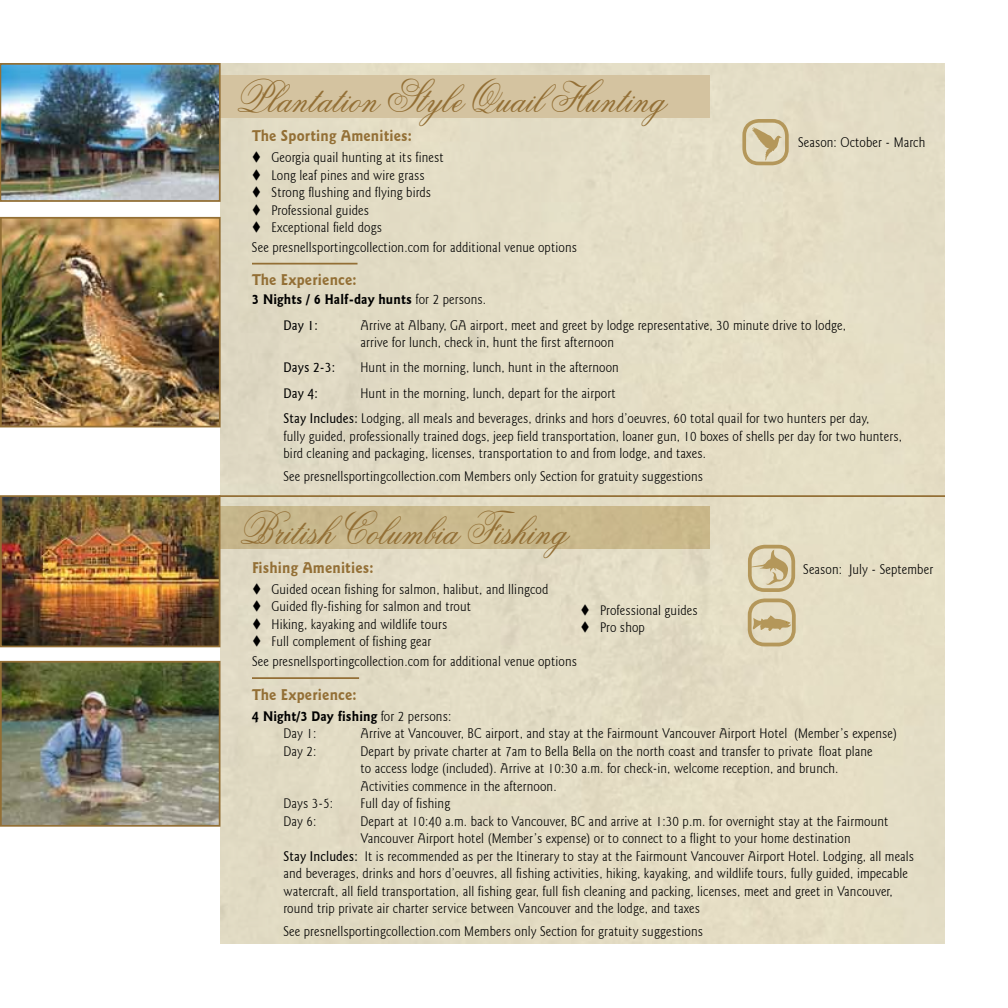
<style>
.page{position:relative;width:1008px;height:1008px;background:#fff}
.page>*{position:absolute;margin:0;border:0;box-sizing:border-box;transform-origin:0 0}
.t1{font:45.5px "Flemish Script BT";letter-spacing:.01em;color:#936f35;scale:.9 1}
.t2{font:700 15.75px "Goudy Sans IT Cby BT";letter-spacing:.01em;color:#936f35;scale:.9 1}
.t3{font:300 14px/17.5px "Goudy Sans IT Cby BT";letter-spacing:.01em;color:#000;scale:.9 1}
.t4{font:700 14px/25.4px "Goudy Sans IT Cby BT";letter-spacing:.01em;color:#000;scale:.9 1}
.t5{font:500 14px "Goudy Sans IT Cby BT";letter-spacing:.01em;color:#000;scale:.9 1}
.s1{font-weight:300}
.s2{font-weight:500}
</style>
<div class="page">
<div style="left:221px;top:63px;width:724px;height:880px;background:#e3dcc5"></div>
<div style="left:220px;top:75px;width:490px;height:43px;background:#d4c3a0"></div>
<hr style="left:252px;top:263px;width:106px;height:2px;background:#936f35">
<div style="left:742px;top:119px;width:47px;height:46px;border:4px solid #b4975a;border-radius:15px"></div>
<svg style="left:752px;top:127px;width:30px;height:34px"></svg>
<hr style="left:219px;top:495px;width:726px;height:2px;background:#936f35">
<div style="left:748px;top:598px;width:48px;height:48px;border:4px solid #b4975a;border-radius:15px"></div>
<svg style="left:752px;top:615px;width:40px;height:17px"></svg>
<svg style="left:749px;top:550px;width:40px;height:36px"></svg>
<div style="left:748px;top:545px;width:47px;height:47px;border:4px solid #b4975a;border-radius:15px"></div>
<hr style="left:252px;top:677px;width:107px;height:2px;background:#936f35">
<img style="left:3px;top:66px;width:215px;height:133px">
<div style="left:0;top:63px;width:221px;height:139px;border:2px solid #936f35"></div>
<img style="left:3px;top:220px;width:215px;height:204px">
<div style="left:0;top:217px;width:221px;height:210px;border:2px solid #936f35"></div>
<img style="left:3px;top:498px;width:214px;height:146px">
<div style="left:0;top:495px;width:220px;height:152px;border:2px solid #936f35"></div>
<img style="left:3px;top:664px;width:215px;height:160px">
<div style="left:0;top:661px;width:221px;height:166px;border:2px solid #936f35"></div>
<h1 class="t1" style="left:236px;top:69px;width:478px">Plantation Style Quail Hunting</h1>
<p class="t2" style="left:252px;top:126px;width:179px">The Sporting Amenities:</p>
<p class="t3" style="left:252px;top:149px;width:214px">▼ Georgia quail hunting at its finest</p>
<p class="t3" style="left:252px;top:167px;width:193px">▼ Long leaf pines and wire grass</p>
<p class="t3" style="left:252px;top:184px;width:201px">▼ Strong flushing and flying birds</p>
<p class="t3" style="left:252px;top:202px;width:131px">▼ Professional guides</p>
<p class="t3" style="left:252px;top:218px;width:363px;line-height:19.2px">▼ Exceptional field dogs<br>See presnellsportingcollection.com for additional venue options</p>
<p class="t2" style="left:252px;top:270px;width:118px">The Experience:</p>
<p class="t4" style="left:283px;top:287px;width:227px;text-indent:-32px">3 Nights / 6 Half-day hunts <span class="s1">for 2 persons.<br></span><span class="s2">Day 1:</span></p>
<p class="t3" style="left:798px;top:133px;width:143px">Season: October - March</p>
<p class="t3" style="left:360px;top:316px;width:541px">Arrive at Albany, GA airport, meet and greet by lodge representative, 30 minute drive to lodge, arrive for lunch, check in, hunt the first afternoon</p>
<p class="t5" style="left:283px;top:359px;width:59px">Days 2-3:</p>
<p class="t3" style="left:360px;top:359px;width:289px">Hunt in the morning, lunch, hunt in the afternoon</p>
<p class="t5" style="left:283px;top:384px;width:40px">Day 4:</p>
<p class="t3" style="left:283px;top:381px;width:652px;line-height:25.4px;text-indent:77px">Hunt in the morning, lunch, depart for the airport<br><span class="s2">Stay Includes:</span> Lodging, all meals and beverages, drinks and hors d’oeuvres, 60 total quail for two hunters per day,</p>
<p class="t3" style="left:283px;top:427px;width:689px">fully guided, professionally trained dogs, jeep field transportation, loaner gun, 10 boxes of shells per day for two hunters, bird cleaning and packaging, licenses, transportation to and from lodge, and taxes.</p>
<p class="t3" style="left:283px;top:468px;width:468px">See presnellsportingcollection.com Members only Section for gratuity suggestions</p>
<h1 class="t1" style="left:240px;top:501px;width:365px">British Columbia Fishing</h1>
<p class="t2" style="left:252px;top:558px;width:137px">Fishing Amenities:</p>
<p class="t3" style="left:803px;top:561px;width:146px">Season: July - September</p>
<p class="t3" style="left:252px;top:580px;width:331px">▼ Guided ocean fishing for salmon, halibut, and llingcod</p>
<p class="t3" style="left:252px;top:598px;width:245px">▼ Guided fly-fishing for salmon and trout</p>
<p class="t3" style="left:252px;top:615px;width:219px">▼ Hiking, kayaking and wildlife tours</p>
<p class="t3" style="left:252px;top:632px;width:363px;line-height:19.2px">▼ Full complement of fishing gear<br>See presnellsportingcollection.com for additional venue options</p>
<p class="t2" style="left:252px;top:684px;width:118px">The Experience:</p>
<p class="t4" style="left:283px;top:707px;width:188px;line-height:17.5px;text-indent:-32px">4 Night/3 Day fishing <span class="s1">for 2 persons:<br>Day 1:</span></p>
<p class="t3" style="left:581px;top:601px;width:131px">▼ Professional guides</p>
<p class="t3" style="left:581px;top:619px;width:73px">▼ Pro shop</p>
<p class="t3" style="left:360px;top:725px;width:598px">Arrive at Vancouver, BC airport, and stay at the Fairmount Vancouver Airport Hotel (Member’s expense)</p>
<p class="t3" style="left:283px;top:742px;width:38px">Day 2:</p>
<p class="t3" style="left:360px;top:742px;width:571px">Depart by private charter at 7am to Bella Bella on the north coast and transfer to private float plane to access lodge (included). Arrive at 10:30 a.m. for check-in, welcome reception, and brunch.<br>Activities commence in the afternoon.</p>
<p class="t3" style="left:283px;top:795px;width:57px">Days 3-5:</p>
<p class="t3" style="left:360px;top:795px;width:101px">Full day of fishing</p>
<p class="t3" style="left:283px;top:812px;width:38px">Day 6:</p>
<p class="t3" style="left:360px;top:812px;width:588px">Depart at 10:40 a.m. back to Vancouver, BC and arrive at 1:30 p.m. for overnight stay at the Fairmount</p>
<p class="t3" style="left:360px;top:830px;width:546px">Vancouver Airport hotel (Member’s expense) or to connect to a flight to your home destination</p>
<p class="t3" style="left:283px;top:847px;width:702px"><span class="s2">Stay Includes:</span> It is recommended as per the Itinerary to stay at the Fairmount Vancouver Airport Hotel. Lodging, all meals</p>
<p class="t3" style="left:283px;top:865px;width:695px">and beverages, drinks and hors d’oeuvres, all fishing activities, hiking, kayaking, and wildlife tours, fully guided, impecable</p>
<p class="t3" style="left:283px;top:882px;width:679px">watercraft, all field transportation, all fishing gear, full fish cleaning and packing, licenses, meet and greet in Vancouver,</p>
<p class="t3" style="left:283px;top:900px;width:464px">round trip private air charter service between Vancouver and the lodge, and taxes</p>
<p class="t3" style="left:283px;top:923px;width:468px">See presnellsportingcollection.com Members only Section for gratuity suggestions</p>
</div>
